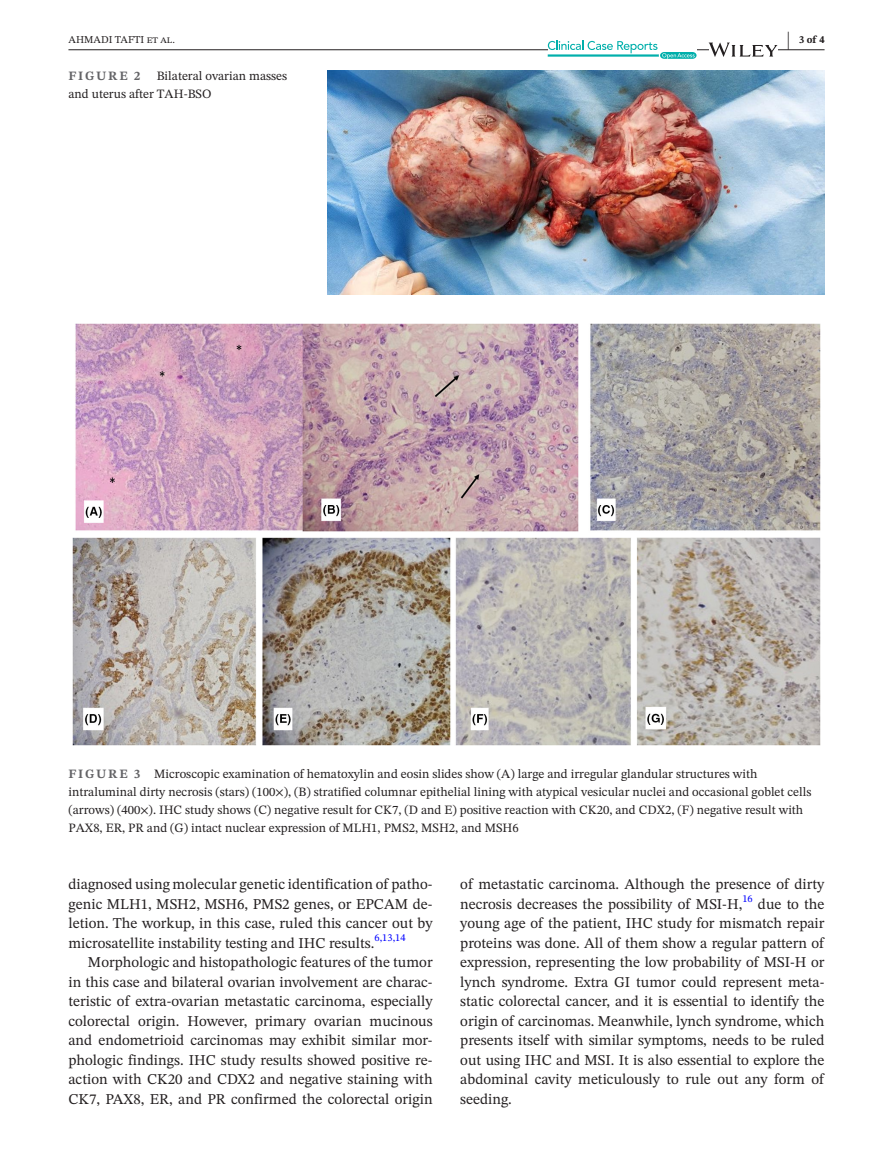
<style>
.page{position:relative;width:893px;height:1174px;background:#fff}
.page>*{position:absolute;margin:0;border:0;box-sizing:border-box;transform-origin:0 0}
.t1{font:700 21px "STIX Two Text";color:#231f20;scale:.42 1}
.t2{font:15px/19.5px "STIX Two Text";color:#231f20;text-align:justify}
.t3{font:12.75px/18px "STIX Two Text";color:#231f20}
.t4{font:700 12.75px "STIX Two Text";letter-spacing:.14em;color:#636366}
.t5{font:10.5px "STIX Two Text";color:#231f20}
.t6{font:10.5px "STIX Two Text";color:#00f}
.t7{font:700 10.5px "STIX Two Text";color:#231f20}
.s1{font-weight:700;color:#636366}
.s2{font-family:"STIX"}
</style>
<div class="page">
<hr style="left:68px;top:49px;width:756px;height:1px;background:#231f20">
<svg style="left:548px;top:41px;width:148px;height:18px"></svg>
<svg style="left:709px;top:43px;width:68px;height:14px"></svg>
<img style="left:327px;top:70px;width:497px;height:224px">
<img style="left:72px;top:324px;width:749px;height:421px">
<h1 class="t1" style="left:787px;top:24px;width:8px">|</h1>
<p class="t5" style="left:68px;top:32px;width:108px">AHMADI TAFTI et al.</p>
<p class="t7" style="left:799px;top:32px;width:27px">3 of 4</p>
<p class="t3" style="left:68px;top:66px;width:220px;text-indent:88px">Bilateral ovarian masses and uterus after TAH-BSO</p>
<p class="t4" style="left:68px;top:66px;width:73px">FIGURE 2</p>
<p class="t3" style="left:68px;top:764px;width:744px"><span class="s1">FIGURE 3</span> Microscopic examination of hematoxylin and eosin slides show (A) large and irregular glandular structures with intraluminal dirty necrosis (stars) (100<span class="s2">×</span>), (B) stratified columnar epithelial lining with atypical vesicular nuclei and occasional goblet cells (arrows) (400<span class="s2">×</span>). IHC study shows (C) negative result for CK7, (D and E) positive reaction with CK20, and CDX2, (F) negative result with PAX8, ER, PR and (G) intact nuclear expression of MLH1, PMS2, MSH2, and MSH6</p>
<p class="t2" style="left:68px;top:874px;width:366px">diagnosed using molecular genetic identification of patho&shy;genic MLH1, MSH2, MSH6, PMS2 genes, or EPCAM de&shy;letion. The workup, in this case, ruled this cancer out by microsatellite instability testing and IHC results.</p>
<p class="t6" style="left:375px;top:930px;width:33px">6,13,14</p>
<p class="t2" style="left:68px;top:952px;width:366px;text-indent:20px">Morphologic and histopathologic features of the tumor in this case and bilateral ovarian involvement are charac&shy;teristic of extra-ovarian metastatic carcinoma, especially colorectal origin. However, primary ovarian mucinous and endometrioid carcinomas may exhibit similar mor&shy;phologic findings. IHC study results showed positive re&shy;action with CK20 and CDX2 and negative staining with CK7, PAX8, ER, and PR confirmed the colorectal origin</p>
<p class="t2" style="left:460px;top:874px;width:366px">of metastatic carcinoma. Although the presence of dirty necrosis decreases the possibility of MSI-H,</p>
<p class="t6" style="left:742px;top:891px;width:12px">16</p>
<p class="t2" style="left:460px;top:894px;width:366px;text-indent:298px">due to the young age of the patient, IHC study for mismatch repair proteins was done. All of them show a regular pattern of expression, representing the low probability of MSI-H or lynch syndrome. Extra GI tumor could represent meta&shy;static colorectal cancer, and it is essential to identify the origin of carcinomas. Meanwhile, lynch syndrome, which presents itself with similar symptoms, needs to be ruled out using IHC and MSI. It is also essential to explore the abdominal cavity meticulously to rule out any form of seeding.</p>
</div>
